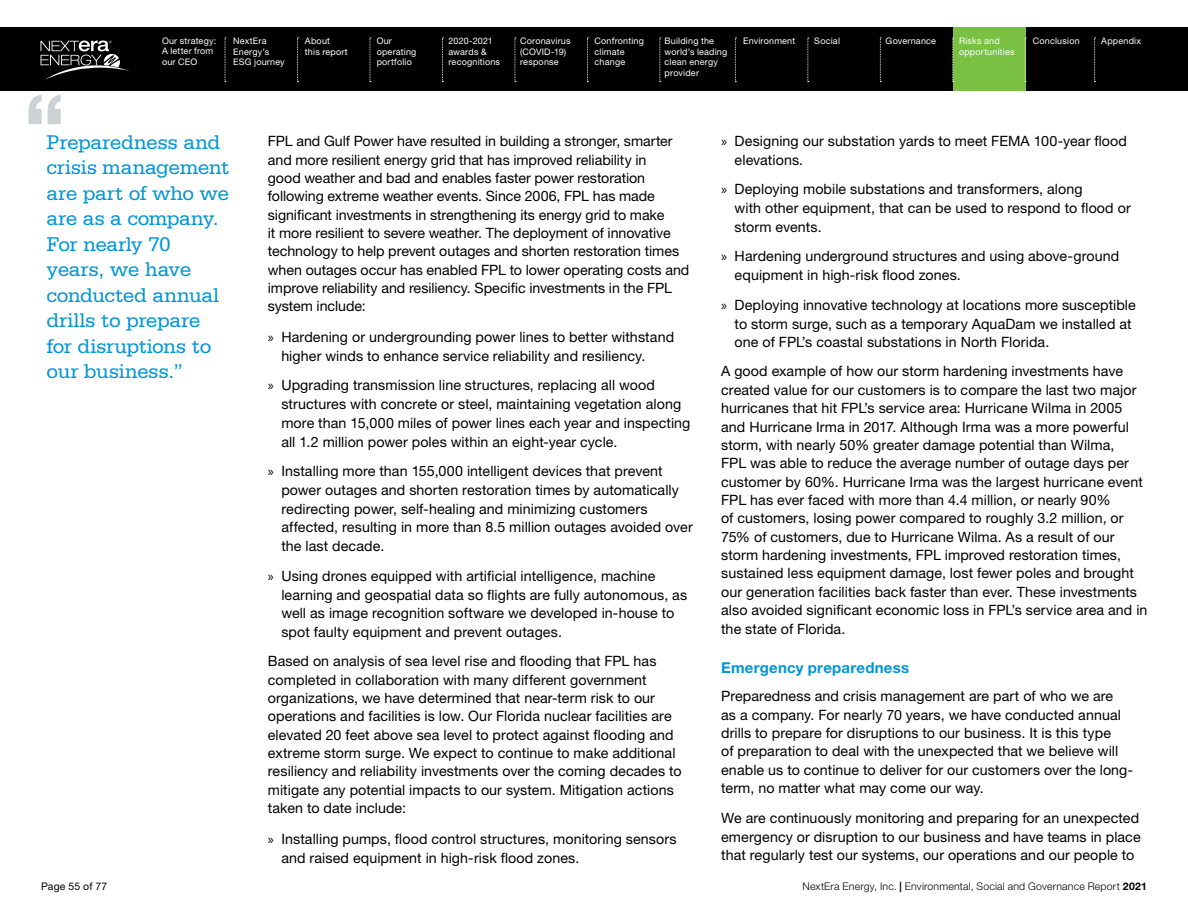
<style>
.page{position:relative;width:1188px;height:918px;background:#fff}
.page>*{position:absolute;margin:0;border:0;box-sizing:border-box;transform-origin:0 0}
.t1{font:800 82.5px "Helvetica Neue LT Std";color:#cdd2d6}
.t2{font:21px/25.5px "Serifa Std";letter-spacing:-.02em;color:#0096d6}
.t3{font:700 15px "Helvetica Neue LT Std";letter-spacing:.015em;color:#0096d6}
.t4{font:14.25px/18.3px "Helvetica Neue LT Std";letter-spacing:.005em;color:#000}
.t5{font:300 10.5px "Helvetica Neue LT Std";letter-spacing:.02em;color:#000}
.t6{font:10.5px "Helvetica Neue LT Std";letter-spacing:.015em;color:#000}
.t7{font:9px/10.5px "Helvetica Neue LT Std";letter-spacing:.02em;color:#fff}
.s1{font-family:"Myriad Pro"}
.s2{font-weight:700}
</style>
<div class="page">
<div style="left:0;top:27px;width:1188px;height:63px;background:#000"></div>
<div style="left:953px;top:27px;width:72px;height:63px;background:#7ac143"></div>
<svg style="left:225px;top:38px;width:1px;height:44px"></svg>
<svg style="left:370px;top:38px;width:1px;height:44px"></svg>
<svg style="left:297px;top:38px;width:1px;height:44px"></svg>
<svg style="left:442px;top:38px;width:1px;height:44px"></svg>
<svg style="left:515px;top:38px;width:1px;height:44px"></svg>
<svg style="left:587px;top:38px;width:1px;height:44px"></svg>
<svg style="left:660px;top:38px;width:1px;height:44px"></svg>
<svg style="left:735px;top:38px;width:1px;height:44px"></svg>
<svg style="left:808px;top:38px;width:1px;height:44px"></svg>
<svg style="left:880px;top:38px;width:1px;height:44px"></svg>
<svg style="left:952px;top:38px;width:2px;height:44px"></svg>
<svg style="left:1025px;top:38px;width:1px;height:44px"></svg>
<svg style="left:1094px;top:38px;width:2px;height:44px"></svg>
<svg style="left:40px;top:41px;width:90px;height:39px"></svg>
<h1 class="t1" style="left:24px;top:75px;width:43px">“</h1>
<p class="t7" style="left:162px;top:35px;width:56px">Our strategy:<br>A letter from our CEO</p>
<p class="t7" style="left:305px;top:36px;width:44px">About<br>this report</p>
<p class="t7" style="left:520px;top:36px;width:52px">Coronavirus (COVID-19) response</p>
<p class="t7" style="left:595px;top:36px;width:51px">Confronting climate change</p>
<p class="t7" style="left:233px;top:36px;width:35px">NextEra</p>
<p class="t7" style="left:1033px;top:36px;width:48px">Conclusion</p>
<p class="t7" style="left:1101px;top:36px;width:41px">Appendix</p>
<p class="t7" style="left:233px;top:46px;width:53px">Energy’s<br>ESG journey</p>
<p class="t7" style="left:377px;top:36px;width:41px">Our operating portfolio</p>
<p class="t7" style="left:448px;top:36px;width:53px">2020-2021 awards &amp; recognitions</p>
<p class="t7" style="left:665px;top:36px;width:64px">Building the world’s leading clean energy provider</p>
<p class="t7" style="left:743px;top:36px;width:54px">Environment</p>
<p class="t7" style="left:814px;top:36px;width:27px">Social</p>
<p class="t7" style="left:886px;top:36px;width:52px">Governance</p>
<p class="t7" style="left:959px;top:36px;width:57px">Risks and opportunities</p>
<h2 class="t2" style="left:47px;top:129px;width:184px">Preparedness and crisis management are part of who we are as a company.<br>For nearly 70 years, we have conducted annual drills to prepare for disruptions to our business.”</h2>
<p class="t4" style="left:268px;top:132px;width:423px">FPL and Gulf Power have resulted in building a stronger, smarter and more resilient energy grid that has improved reliability in<br>good weather and bad and enables faster power restoration following extreme weather events. Since 2006, FPL has made significant investments in strengthening its energy grid to make<br>it more resilient to severe weather. The deployment of innovative technology to help prevent outages and shorten restoration times when outages occur has enabled FPL to lower operating costs and improve reliability and resiliency. Specific investments in the FPL system include:</p>
<p class="t4" style="left:281px;top:327px;width:394px;line-height:18.8px;text-indent:-13px"><span class="s1">»</span> Hardening or undergrounding power lines to better withstand higher winds to enhance service reliability and resiliency.</p>
<p class="t4" style="left:281px;top:376px;width:411px;line-height:18.8px;text-indent:-13px"><span class="s1">»</span> Upgrading transmission line structures, replacing all wood structures with concrete or steel, maintaining vegetation along more than 15,000 miles of power lines each year and inspecting all 1.2 million power poles within an eight-year cycle.</p>
<p class="t4" style="left:281px;top:462px;width:413px;line-height:18.8px;text-indent:-13px"><span class="s1">»</span> Installing more than 155,000 intelligent devices that prevent power outages and shorten restoration times by automatically redirecting power, self-healing and minimizing customers affected, resulting in more than 8.5 million outages avoided over the last decade.</p>
<p class="t4" style="left:281px;top:566px;width:407px;line-height:18.8px;text-indent:-13px"><span class="s1">»</span> Using drones equipped with artificial intelligence, machine learning and geospatial data so flights are fully autonomous, as well as image recognition software we developed in-house to spot faulty equipment and prevent outages.</p>
<p class="t4" style="left:268px;top:652px;width:415px">Based on analysis of sea level rise and flooding that FPL has completed in collaboration with many different government organizations, we have determined that near-term risk to our operations and facilities is low. Our Florida nuclear facilities are elevated 20 feet above sea level to protect against flooding and extreme storm surge. We expect to continue to make additional resiliency and reliability investments over the coming decades to mitigate any potential impacts to our system. Mitigation actions taken to date include:</p>
<p class="t4" style="left:281px;top:829px;width:397px;line-height:18.8px;text-indent:-13px"><span class="s1">»</span> Installing pumps, flood control structures, monitoring sensors and raised equipment in high-risk flood zones.</p>
<p class="t4" style="left:735px;top:131px;width:394px;line-height:18.8px;text-indent:-13px"><span class="s1">»</span> Designing our substation yards to meet FEMA 100-year flood elevations.</p>
<p class="t4" style="left:735px;top:180px;width:398px;line-height:18.8px;text-indent:-13px"><span class="s1">»</span> Deploying mobile substations and transformers, along<br>with other equipment, that can be used to respond to flood or storm events.</p>
<p class="t4" style="left:735px;top:247px;width:386px;line-height:18.8px;text-indent:-13px"><span class="s1">»</span> Hardening underground structures and using above-ground equipment in high-risk flood zones.</p>
<p class="t4" style="left:735px;top:295px;width:403px;line-height:18.8px;text-indent:-13px"><span class="s1">»</span> Deploying innovative technology at locations more susceptible to storm surge, such as a temporary AquaDam we installed at one of FPL’s coastal substations in North Florida.</p>
<p class="t4" style="left:721px;top:362px;width:428px">A good example of how our storm hardening investments have created value for our customers is to compare the last two major hurricanes that hit FPL’s service area: Hurricane Wilma in 2005 and Hurricane Irma in 2017. Although Irma was a more powerful storm, with nearly 50% greater damage potential than Wilma,<br>FPL was able to reduce the average number of outage days per customer by 60%. Hurricane Irma was the largest hurricane event FPL has ever faced with more than 4.4 million, or nearly 90%<br>of customers, losing power compared to roughly 3.2 million, or 75% of customers, due to Hurricane Wilma. As a result of our storm hardening investments, FPL improved restoration times, sustained less equipment damage, lost fewer poles and brought our generation facilities back faster than ever. These investments also avoided significant economic loss in FPL’s service area and in the state of Florida.</p>
<p class="t3" style="left:721px;top:659px;width:189px">Emergency preparedness</p>
<p class="t4" style="left:721px;top:687px;width:414px">Preparedness and crisis management are part of who we are<br>as a company. For nearly 70 years, we have conducted annual drills to prepare for disruptions to our business. It is this type<br>of preparation to deal with the unexpected that we believe will enable us to continue to deliver for our customers over the long&shy;term, no matter what may come our way.</p>
<p class="t4" style="left:721px;top:809px;width:421px;text-align:justify">We are continuously monitoring and preparing for an unexpected emergency or disruption to our business and have teams in place that regularly test our systems, our operations and our people to</p>
<p class="t6" style="left:41px;top:880px;width:68px">Page 55 of 77</p>
<p class="t5" style="left:803px;top:880px;width:346px">NextEra Energy, Inc. <span class="s2">|</span> Environmental, Social and Governance Report <span class="s2">2021</span></p>
</div>
